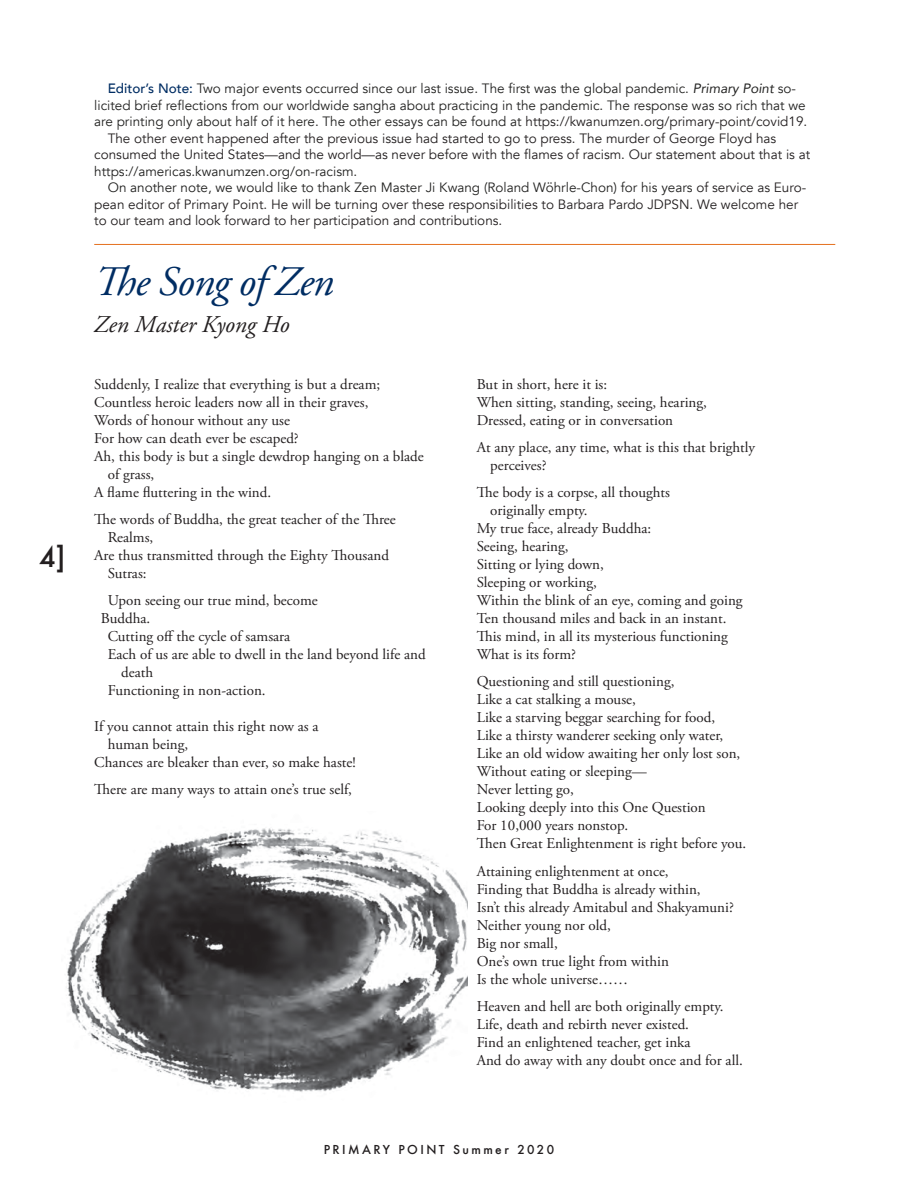
<style>
.page{position:relative;width:905px;height:1202px;background:#fff}
.page>*{position:absolute;margin:0;border:0;box-sizing:border-box;transform-origin:0 0}
.t1{font:italic 42px "Adobe Garamond Pro";letter-spacing:-.02em;color:#002d63}
.t2{font:500 27px "Futura";color:#231f20}
.t3{font:italic 24px "Adobe Garamond Pro";color:#231f20}
.t4{font:15px/18px "Adobe Garamond Pro";color:#231f20}
.t5{font:13.5px "Avenir";color:#222221}
.t6{font:13.5px "Avenir";color:#231f20}
.t7{font:500 12px "Futura";letter-spacing:.2em;color:#231f20}
.s1{font-weight:500;color:#002d63}
.s2{font-style:italic}
.s3{color:#231f20}
</style>
<div class="page">
<img style="left:66px;top:828px;width:402px;height:264px">
<hr style="left:94px;top:244px;width:741px;height:1px;background:#e4701e">
<h2 class="t2" style="left:39px;top:538px;width:28px">4]</h2>
<p class="t5" style="left:108px;top:80px;width:689px"><span class="s1">Editor’s Note:</span> Two major events occurred since our last issue. The first was the global pandemic. <span class="s2">Primary Point</span> so-</p>
<p class="t5" style="left:94px;top:97px;width:713px">licited brief reflections from our worldwide sangha about practicing in the pandemic. The response was so rich that we</p>
<p class="t5" style="left:94px;top:113px;width:714px">are printing only about half of it here. The other essays can be found at <span class="s3">https://kwanumzen.org/primary-point/covid19.</span></p>
<p class="t6" style="left:108px;top:130px;width:670px">The other event happened after the previous issue had started to go to press. The murder of George Floyd has</p>
<p class="t6" style="left:94px;top:146px;width:717px">consumed the United States—and the world—as never before with the flames of racism. Our statement about that is at</p>
<p class="t5" style="left:94px;top:163px;width:264px">https://americas.kwanumzen.org/on-racism.</p>
<p class="t5" style="left:108px;top:179px;width:700px">On another note, we would like to thank Zen Master Ji Kwang (Roland Wöhrle-Chon) for his years <span class="s3">of service as Euro-</span></p>
<p class="t6" style="left:94px;top:196px;width:705px">pean editor of Primary Point. He will be turning over these responsibilities to Barbara Pardo JDPSN. We welcome her</p>
<p class="t6" style="left:94px;top:212px;width:409px">to our team and look forward to her participation and contributions.</p>
<h1 class="t1" style="left:94px;top:256px;width:241px">The Song of Zen</h1>
<h3 class="t3" style="left:94px;top:310px;width:197px">Zen Master Kyong Ho</h3>
<p class="t4" style="left:94px;top:376px;width:287px">Suddenly, I realize that everything is but a dream;</p>
<p class="t4" style="left:94px;top:394px;width:276px">Countless heroic leaders now all in their graves,</p>
<p class="t4" style="left:94px;top:412px;width:197px">Words of honour without any use</p>
<p class="t4" style="left:94px;top:430px;width:206px">For how can death ever be escaped?</p>
<p class="t4" style="left:94px;top:448px;width:331px">Ah, this body is but a single dewdrop hanging on a blade</p>
<p class="t4" style="left:108px;top:466px;width:48px">of grass,</p>
<p class="t4" style="left:94px;top:484px;width:178px">A flame fluttering in the wind.</p>
<p class="t4" style="left:94px;top:511px;width:303px">The words of Buddha, the great teacher of the Three</p>
<p class="t4" style="left:108px;top:529px;width:47px">Realms,</p>
<p class="t4" style="left:94px;top:547px;width:296px">Are thus transmitted through the Eighty Thousand</p>
<p class="t4" style="left:108px;top:565px;width:40px">Sutras:</p>
<p class="t4" style="left:108px;top:592px;width:212px">Upon seeing our true mind, become</p>
<p class="t4" style="left:101px;top:610px;width:51px">Buddha.</p>
<p class="t4" style="left:108px;top:628px;width:184px">Cutting off the cycle of samsara</p>
<p class="t4" style="left:108px;top:646px;width:319px">Each of us are able to dwell in the land beyond life and</p>
<p class="t4" style="left:121px;top:664px;width:33px">death</p>
<p class="t4" style="left:108px;top:682px;width:159px">Functioning in non-action.</p>
<p class="t4" style="left:94px;top:718px;width:226px">If you cannot attain this right now as a</p>
<p class="t4" style="left:108px;top:736px;width:82px">human being,</p>
<p class="t4" style="left:94px;top:754px;width:263px">Chances are bleaker than ever, so make haste!</p>
<p class="t4" style="left:94px;top:781px;width:259px">There are many ways to attain one’s true self,</p>
<p class="t4" style="left:476px;top:376px;width:231px">But in short, here it is:<br>When sitting, standing, seeing, hearing,<br>Dressed, eating or in conversation</p>
<p class="t4" style="left:490px;top:439px;width:266px;text-indent:-14px">At any place, any time, what is this that brightly perceives?</p>
<p class="t4" style="left:476px;top:484px;width:195px">The body is a corpse, all thoughts</p>
<p class="t4" style="left:490px;top:502px;width:99px">originally empty.</p>
<p class="t4" style="left:476px;top:520px;width:176px">My true face, already Buddha:</p>
<p class="t4" style="left:476px;top:538px;width:93px">Seeing, hearing,</p>
<p class="t4" style="left:476px;top:556px;width:129px">Sitting or lying down,</p>
<p class="t4" style="left:476px;top:574px;width:122px">Sleeping or working,</p>
<p class="t4" style="left:476px;top:592px;width:267px">Within the blink of an eye, coming and going</p>
<p class="t4" style="left:476px;top:610px;width:251px">Ten thousand miles and back in an instant.</p>
<p class="t4" style="left:476px;top:628px;width:252px">This mind, in all its mysterious functioning</p>
<p class="t4" style="left:476px;top:646px;width:101px">What is its form?</p>
<p class="t4" style="left:476px;top:673px;width:271px">Questioning and still questioning,<br>Like a cat stalking a mouse,<br>Like a starving beggar searching for food,<br>Like a thirsty wanderer seeking only water, Like an old widow awaiting her only lost son, Without eating or sleeping—<br>Never letting go,<br>Looking deeply into this One Question<br>For 10,000 years nonstop.<br>Then Great Enlightenment is right before you.</p>
<p class="t4" style="left:476px;top:862px;width:258px">Attaining enlightenment at once,<br>Finding that Buddha is already within,<br>Isn’t this already Amitabul and Shakyamuni?<br>Neither young nor old,<br>Big nor small,<br>One’s own true light from within<br>Is the whole universe……</p>
<p class="t4" style="left:476px;top:997px;width:267px">Heaven and hell are both originally empty.<br>Life, death and rebirth never existed.<br>Find an enlightened teacher, get inka<br>And do away with any doubt once and for all.</p>
<p class="t7" style="left:324px;top:1141px;width:232px">PRIMARY POINT Summer 2020</p>
</div>
